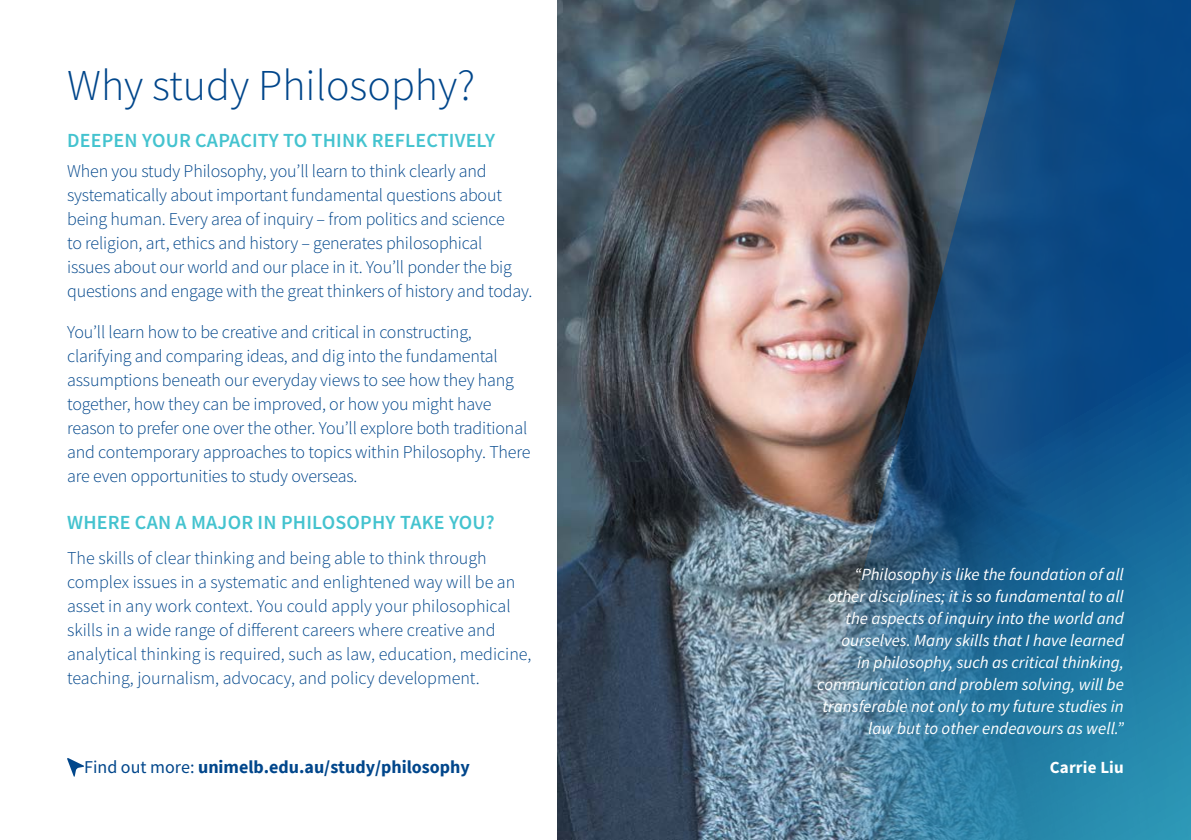
<style>
.page{position:relative;width:1191px;height:840px;background:#fff}
.page>*{position:absolute;margin:0;border:0;box-sizing:border-box;transform-origin:0 0}
.t1{font:300 44px "Source Sans Pro";color:#00468b}
.t2{font:600 20px "Source Sans Pro";letter-spacing:.01em;color:#44c3cf}
.t3{font:300 18px/24px "Source Sans Pro";letter-spacing:-.01em;color:#00468b}
.t4{font:700 18px "Source Sans Pro";color:#00468b}
.t5{font:italic 17px/22px "Source Sans Pro";color:#fff;text-align:right}
.t6{font:700 17px "Source Sans Pro";letter-spacing:.01em;color:#fff}
.s1{font-weight:400}
</style>
<div class="page">
<img style="left:557px;top:0;width:212px;height:839px">
<svg style="left:67px;top:758px;width:17px;height:18px"></svg>
<img style="left:769px;top:0;width:422px;height:839px">
<h1 class="t1" style="left:67px;top:59px;width:409px">Why study Philosophy?</h1>
<p class="t2" style="left:67px;top:127px;width:429px">DEEPEN YOUR CAPACITY TO THINK REFLECTIVELY</p>
<p class="t3" style="left:67px;top:158px;width:467px">When you study Philosophy, you’ll learn to think clearly and systematically about important fundamental questions about being human. Every area of inquiry – from politics and science<br>to religion, art, ethics and history – generates philosophical<br>issues about our world and our place in it. You’ll ponder the big questions and engage with the great thinkers of history and today.</p>
<p class="t3" style="left:67px;top:319px;width:465px">You’ll learn how to be creative and critical in constructing, clarifying and comparing ideas, and dig into the fundamental assumptions beneath our everyday views to see how they hang together, how they can be improved, or how you might have reason to prefer one over the other. You’ll explore both traditional and contemporary approaches to topics within Philosophy. There are even opportunities to study overseas.</p>
<p class="t2" style="left:67px;top:508px;width:429px">WHERE CAN A MAJOR IN PHILOSOPHY TAKE YOU?</p>
<p class="t3" style="left:67px;top:546px;width:466px">The skills of clear thinking and being able to think through complex issues in a systematic and enlightened way will be an asset in any work context. You could apply your philosophical skills in a wide range of different careers where creative and analytical thinking is required, such as law, education, medicine, teaching, journalism, advocacy, and policy development.</p>
<p class="t4" style="left:84px;top:754px;width:387px"><span class="s1">Find out more:</span> unimelb.edu.au/study/philosophy</p>
<p class="t5" style="left:817px;top:562px;width:308px">“Philosophy is like the foundation of all other disciplines; it is so fundamental to all the aspects of inquiry into the world and ourselves. Many skills that I have learned<br>in philosophy, such as critical thinking, communication and problem solving, will be transferable not only to my future studies in law but to other endeavours as well.”</p>
<p class="t6" style="left:1049px;top:755px;width:75px">Carrie Liu</p>
</div>
